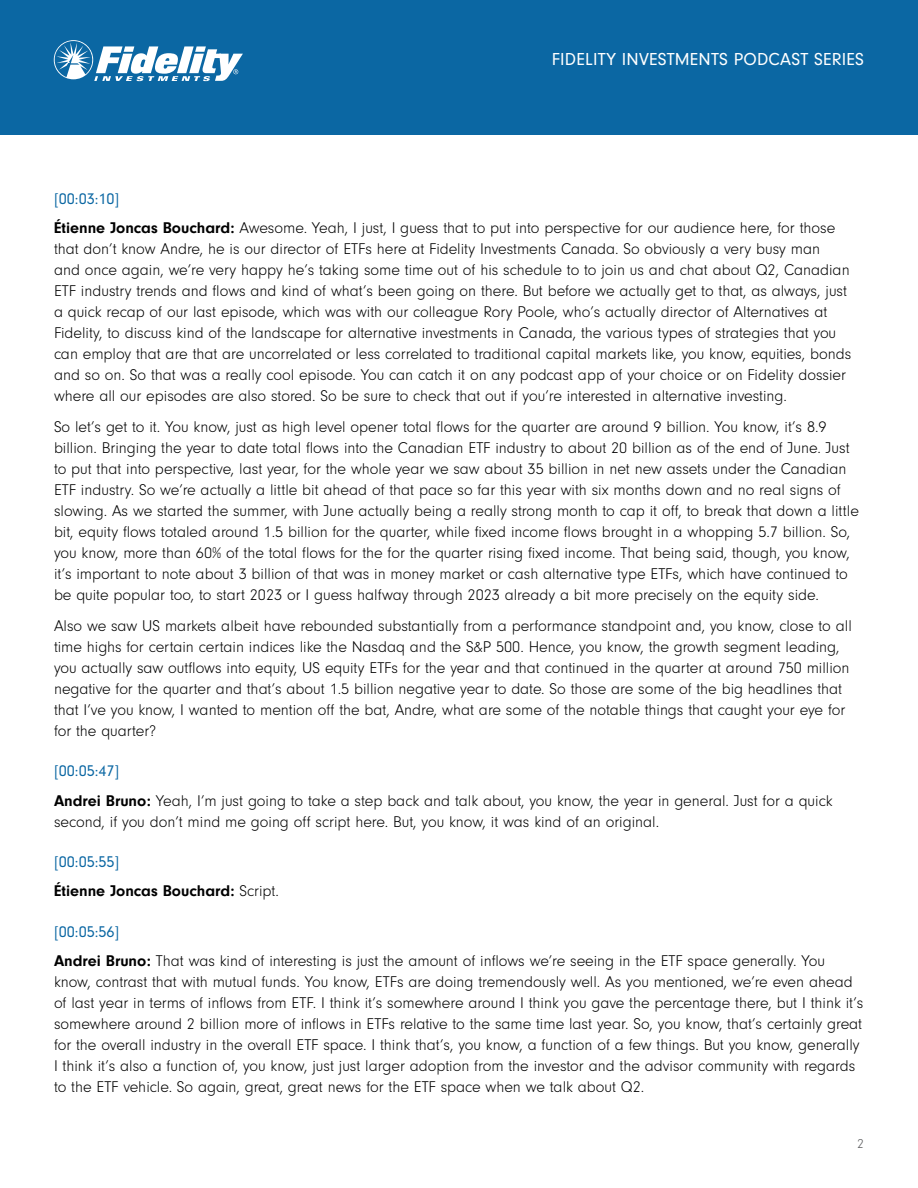
<style>
.page{position:relative;width:918px;height:1188px;background:#fff}
.page>*{position:absolute;margin:0;border:0;box-sizing:border-box;transform-origin:0 0}
.t1{font:18px "Neuzeit Gro";letter-spacing:.01em;color:#fff}
.t2{font:300 16.2px/21px "Neuzeit Gro";color:#000}
.t3{font:700 16.2px/29.2px "Neuzeit Gro";color:#000}
.t4{font:300 13.5px "Neuzeit Gro";color:#58595b}
.s1{font-weight:400;color:#0b67a3}
.s2{font-weight:700}
.s3{font-weight:300}
</style>
<div class="page">
<div style="left:0;top:0;width:918px;height:135px;background:#0b67a3"></div>
<svg style="left:54px;top:40px;width:189px;height:41px"></svg>
<p class="t1" style="left:552px;top:49px;width:314px">FIDELITY INVESTMENTS PODCAST SERIES</p>
<p class="t2" style="left:54px;top:185px;width:783px;line-height:29.2px"><span class="s1">[00:03:10]<br></span><span class="s2">Étienne Joncas Bouchard:</span> Awesome. Yeah, I just, I guess that to put into perspective for our audience here, for those</p>
<p class="t2" style="left:54px;top:239px;width:799px">that don’t know Andre, he is our director of ETFs here at Fidelity Investments Canada. So obviously a very busy man<br>and once again, we’re very happy he’s taking some time out of his schedule to to join us and chat about Q2, Canadian ETF industry trends and flows and kind of what’s been going on there. But before we actually get to that, as always, just a quick recap of our last episode, which was with our colleague Rory Poole, who’s actually director of Alternatives at Fidelity, to discuss kind of the landscape for alternative investments in Canada, the various types of strategies that you can employ that are that are uncorrelated or less correlated to traditional capital markets like, you know, equities, bonds and so on. So that was a really cool episode. You can catch it on any podcast app of your choice or on Fidelity dossier where all our episodes are also stored. So be sure to check that out if you’re interested in alternative investing.</p>
<p class="t2" style="left:54px;top:417px;width:806px">So let’s get to it. You know, just as high level opener total flows for the quarter are around 9 billion. You know, it’s 8.9 billion. Bringing the year to date total flows into the Canadian ETF industry to about 20 billion as of the end of June. Just to put that into perspective, last year, for the whole year we saw about 35 billion in net new assets under the Canadian ETF industry. So we’re actually a little bit ahead of that pace so far this year with six months down and no real signs of slowing. As we started the summer, with June actually being a really strong month to cap it off, to break that down a little bit, equity flows totaled around 1.5 billion for the quarter, while fixed income flows brought in a whopping 5.7 billion. So, you know, more than 60% of the total flows for the for the quarter rising fixed income. That being said, though, you know, it’s important to note about 3 billion of that was in money market or cash alternative type ETFs, which have continued to be quite popular too, to start 2023 or I guess halfway through 2023 already a bit more precisely on the equity side.</p>
<p class="t2" style="left:54px;top:615px;width:799px">Also we saw US markets albeit have rebounded substantially from a performance standpoint and, you know, close to all time highs for certain certain indices like the Nasdaq and the S&amp;P 500. Hence, you know, the growth segment leading, you actually saw outflows into equity, US equity ETFs for the year and that continued in the quarter at around 750 million negative for the quarter and that’s about 1.5 billion negative year to date. So those are some of the big headlines that that I’ve you know, I wanted to mention off the bat, Andre, what are some of the notable things that caught your eye for for the quarter?</p>
<p class="t2" style="left:54px;top:757px;width:780px;line-height:29.2px"><span class="s1">[00:05:47]<br></span><span class="s2">Andrei Bruno:</span> Yeah, I’m just going to take a step back and talk about, you know, the year in general. Just for a quick</p>
<p class="t2" style="left:54px;top:811px;width:607px">second, if you don’t mind me going off script here. But, you know, it was kind of an original.</p>
<p class="t3" style="left:54px;top:847px;width:226px"><span class="s1">[00:05:55]<br></span>Étienne Joncas Bouchard: <span class="s3">Script.</span></p>
<p class="t2" style="left:54px;top:917px;width:772px;line-height:29.2px"><span class="s1">[00:05:56]<br></span><span class="s2">Andrei Bruno:</span> That was kind of interesting is just the amount of inflows we’re seeing in the ETF space generally. You</p>
<p class="t2" style="left:54px;top:972px;width:811px">know, contrast that with mutual funds. You know, ETFs are doing tremendously well. As you mentioned, we’re even ahead of last year in terms of inflows from ETF. I think it’s somewhere around I think you gave the percentage there, but I think it’s somewhere around 2 billion more of inflows in ETFs relative to the same time last year. So, you know, that’s certainly great for the overall industry in the overall ETF space. I think that’s, you know, a function of a few things. But you know, generally I think it’s also a function of, you know, just just larger adoption from the investor and the advisor community with regards to the ETF vehicle. So again, great, great news for the ETF space when we talk about Q2.</p>
<p class="t4" style="left:857px;top:1137px;width:8px">2</p>
</div>
